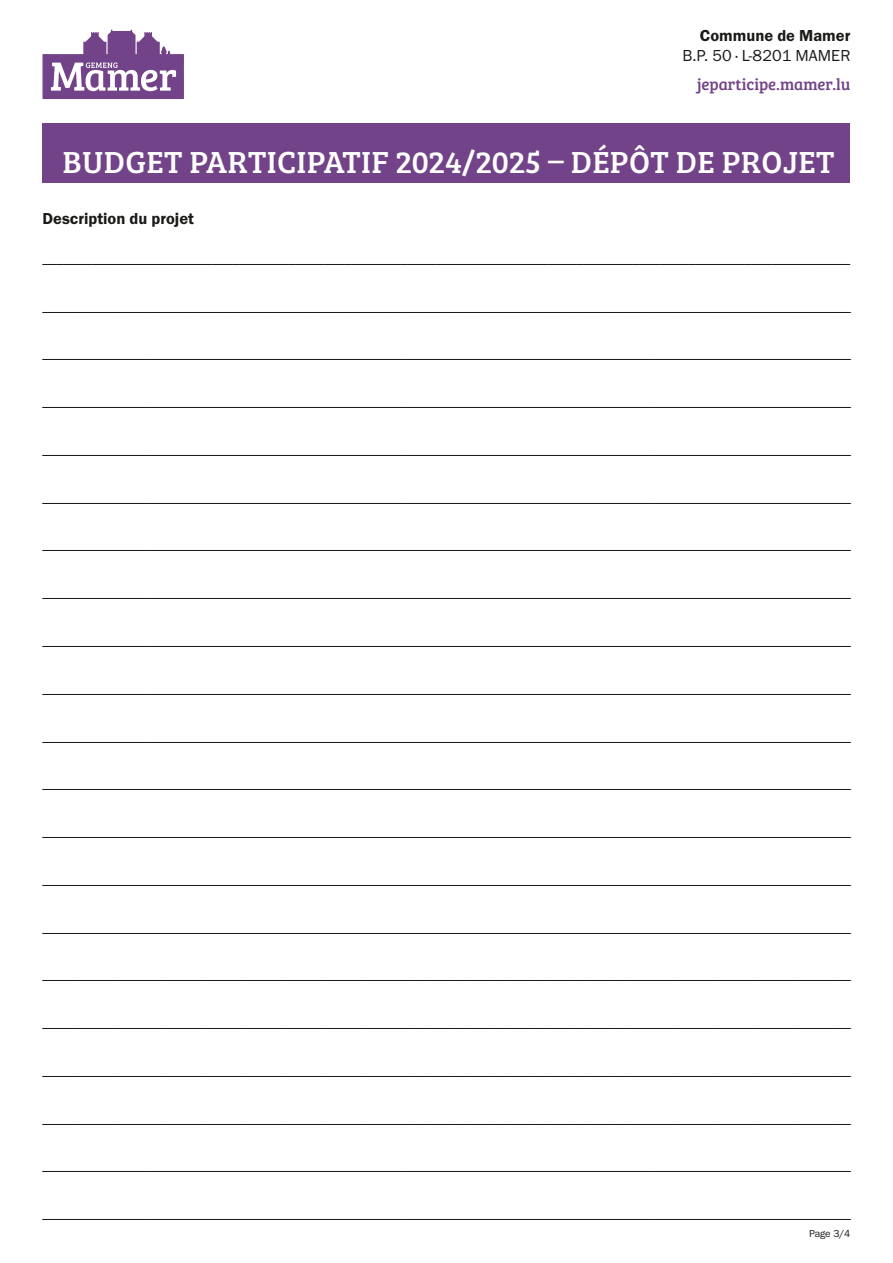
<style>
.page{position:relative;width:893px;height:1263px;background:#fff}
.page>*{position:absolute;margin:0;border:0;box-sizing:border-box;transform-origin:0 0}
.t1{font:31.5px "Bree Serif";letter-spacing:.01em;color:#fff}
.t2{font:16.5px "Franklin Gothic URW Dem";color:#1a1a18}
.t3{font:16.5px "Bree Serif";color:#724388}
.t4{font:16.5px "Franklin Gothic URW Boo";color:#1a1a18}
.t5{font:15px "Franklin Gothic URW Boo";color:#1a1a18}
.t6{font:10.5px "Franklin Gothic URW Boo";color:#1a1a18}
.s1{font-style:inherit}
</style>
<div class="page">
<svg style="left:43px;top:30px;width:141px;height:69px"></svg>
<div style="left:43px;top:123px;width:807px;height:60px;background:#724388"></div>
<p class="t2" style="left:700px;top:25px;width:152px">Commune de Mamer</p>
<p class="t4" style="left:682px;top:45px;width:170px">B.P. 50 · L-8201 MAMER</p>
<p class="t3" style="left:697px;top:72px;width:155px">jeparticipe.mamer.lu</p>
<h1 class="t1" style="left:63px;top:138px;width:773px">BUDGET PARTICIPATIF 2024/202<span class="s1">5</span> – DÉPÔT DE PROJET</h1>
<p class="t2" style="left:43px;top:208px;width:153px">Description du projet</p>
<p class="t5" style="left:43px;top:249px;width:809px">___________________________________________________________________________________________________________________</p>
<p class="t5" style="left:43px;top:296px;width:810px">_________________________________________________________________________________________________________________________</p>
<p class="t5" style="left:43px;top:344px;width:810px">_________________________________________________________________________________________________________________________</p>
<p class="t5" style="left:43px;top:392px;width:810px">_________________________________________________________________________________________________________________________</p>
<p class="t5" style="left:43px;top:440px;width:810px">_________________________________________________________________________________________________________________________</p>
<p class="t5" style="left:43px;top:487px;width:810px">_________________________________________________________________________________________________________________________</p>
<p class="t5" style="left:43px;top:535px;width:810px">_________________________________________________________________________________________________________________________</p>
<p class="t5" style="left:43px;top:583px;width:810px">_________________________________________________________________________________________________________________________</p>
<p class="t5" style="left:43px;top:631px;width:810px">_________________________________________________________________________________________________________________________</p>
<p class="t5" style="left:43px;top:678px;width:810px">_________________________________________________________________________________________________________________________</p>
<p class="t5" style="left:43px;top:726px;width:810px">_________________________________________________________________________________________________________________________</p>
<p class="t5" style="left:43px;top:774px;width:810px">_________________________________________________________________________________________________________________________</p>
<p class="t5" style="left:43px;top:822px;width:810px">_________________________________________________________________________________________________________________________</p>
<p class="t5" style="left:43px;top:869px;width:810px">_________________________________________________________________________________________________________________________</p>
<p class="t5" style="left:43px;top:917px;width:810px">_________________________________________________________________________________________________________________________</p>
<p class="t5" style="left:43px;top:965px;width:810px">_________________________________________________________________________________________________________________________</p>
<p class="t5" style="left:43px;top:1013px;width:810px">_________________________________________________________________________________________________________________________</p>
<p class="t5" style="left:43px;top:1060px;width:810px">_________________________________________________________________________________________________________________________</p>
<p class="t5" style="left:43px;top:1108px;width:810px">_________________________________________________________________________________________________________________________</p>
<p class="t5" style="left:43px;top:1156px;width:810px">_________________________________________________________________________________________________________________________</p>
<p class="t5" style="left:43px;top:1204px;width:810px">_________________________________________________________________________________________________________________________</p>
<p class="t6" style="left:809px;top:1227px;width:43px">Page 3/4</p>
</div>
